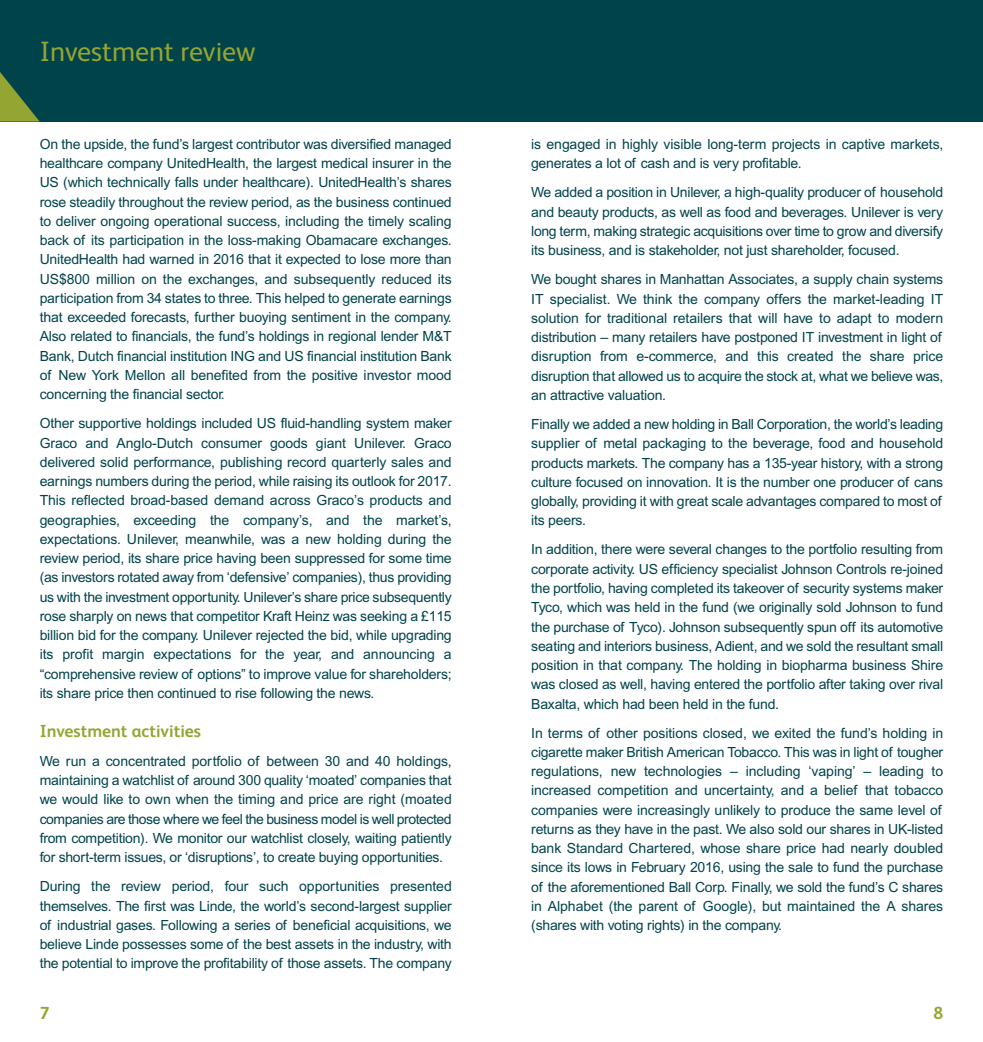
<style>
.page{position:relative;width:983px;height:1042px;background:#fff}
.page>*{position:absolute;margin:0;border:0;box-sizing:border-box;transform-origin:0 0}
.t1{font:28px "FS Albert";color:#94a531}
.t2{font:700 17.5px "FS Albert";color:#94a531}
.t3{font:14px/19.2px "Arial";letter-spacing:-.015em;color:#00434b;text-align:justify}
</style>
<div class="page">
<div style="left:491px;top:0;width:491px;height:122px;background:#00434b"></div>
<div style="left:0;top:0;width:491px;height:122px;background:#00434b"></div>
<svg style="left:0;top:72px;width:40px;height:50px"></svg>
<h1 class="t1" style="left:40px;top:42px;width:217px">Investment review</h1>
<p class="t3" style="left:40px;top:136px;width:413px">On the upside, the fund’s largest contributor was diversified managed healthcare company UnitedHealth, the largest medical insurer in the US (which technically falls under healthcare). UnitedHealth’s shares rose steadily throughout the review period, as the business continued to deliver ongoing operational success, including the timely scaling back of its participation in the loss-making Obamacare exchanges.<br>UnitedHealth had warned in 2016 that it expected to lose more than US$800 million on the exchanges, and subsequently reduced its participation from 34 states to three. This helped to generate earnings that exceeded forecasts, further buoying sentiment in the company.<br>Also related to financials, the fund’s holdings in regional lender M&amp;T Bank, Dutch financial institution ING and US financial institution Bank of New York Mellon all benefited from the positive investor mood concerning the financial sector.</p>
<p class="t3" style="left:40px;top:415px;width:413px">Other supportive holdings included US fluid-handling system maker Graco and Anglo-Dutch consumer goods giant Unilever. Graco delivered solid performance, publishing record quarterly sales and earnings numbers during the period, while raising its outlook for 2017.<br>This reflected broad-based demand across Graco’s products and geographies, exceeding the company’s, and the market’s, expectations. Unilever, meanwhile, was a new holding during the review period, its share price having been suppressed for some time (as investors rotated away from ‘defensive’ companies), thus providing us with the investment opportunity. Unilever’s share price subsequently rose sharply on news that competitor Kraft Heinz was seeking a £115 billion bid for the company. Unilever rejected the bid, while upgrading its profit margin expectations for the year, and announcing a “comprehensive review of options” to improve value for shareholders; its share price then continued to rise following the news.</p>
<p class="t2" style="left:40px;top:724px;width:163px">Investment activities</p>
<p class="t3" style="left:40px;top:752px;width:413px">We run a concentrated portfolio of between 30 and 40 holdings, maintaining a watchlist of around 300 quality ‘moated’ companies that we would like to own when the timing and price are right (moated companies are those where we feel the business model is well protected from competition). We monitor our watchlist closely, waiting patiently for short-term issues, or ‘disruptions’, to create buying opportunities.</p>
<p class="t3" style="left:40px;top:878px;width:413px">During the review period, four such opportunities presented themselves. The first was Linde, the world’s second-largest supplier of industrial gases. Following a series of beneficial acquisitions, we believe Linde possesses some of the best assets in the industry, with the potential to improve the profitability of those assets. The company</p>
<p class="t2" style="left:40px;top:1007px;width:11px">7</p>
<p class="t3" style="left:531px;top:136px;width:413px">is engaged in highly visible long-term projects in captive markets, generates a lot of cash and is very profitable.</p>
<p class="t3" style="left:531px;top:184px;width:413px">We added a position in Unilever, a high-quality producer of household and beauty products, as well as food and beverages. Unilever is very long term, making strategic acquisitions over time to grow and diversify its business, and is stakeholder, not just shareholder, focused.</p>
<p class="t3" style="left:531px;top:271px;width:413px">We bought shares in Manhattan Associates, a supply chain systems IT specialist. We think the company offers the market-leading IT solution for traditional retailers that will have to adapt to modern distribution – many retailers have postponed IT investment in light of disruption from e-commerce, and this created the share price disruption that allowed us to acquire the stock at, what we believe was, an attractive valuation.</p>
<p class="t3" style="left:531px;top:416px;width:413px">Finally we added a new holding in Ball Corporation, the world’s leading supplier of metal packaging to the beverage, food and household products markets. The company has a 135-year history, with a strong culture focused on innovation. It is the number one producer of cans globally, providing it with great scale advantages compared to most of its peers.</p>
<p class="t3" style="left:531px;top:541px;width:413px">In addition, there were several changes to the portfolio resulting from corporate activity. US efficiency specialist Johnson Controls re-joined the portfolio, having completed its takeover of security systems maker Tyco, which was held in the fund (we originally sold Johnson to fund the purchase of Tyco). Johnson subsequently spun off its automotive seating and interiors business, Adient, and we sold the resultant small position in that company. The holding in biopharma business Shire was closed as well, having entered the portfolio after taking over rival Baxalta, which had been held in the fund.</p>
<p class="t3" style="left:531px;top:724px;width:413px">In terms of other positions closed, we exited the fund’s holding in cigarette maker British American Tobacco. This was in light of tougher regulations, new technologies – including ‘vaping’ – leading to increased competition and uncertainty, and a belief that tobacco companies were increasingly unlikely to produce the same level of returns as they have in the past. We also sold our shares in UK-listed bank Standard Chartered, whose share price had nearly doubled since its lows in February 2016, using the sale to fund the purchase of the aforementioned Ball Corp. Finally, we sold the fund’s C shares in Alphabet (the parent of Google), but maintained the A shares (shares with voting rights) in the company.</p>
<p class="t2" style="left:933px;top:1007px;width:11px">8</p>
</div>
